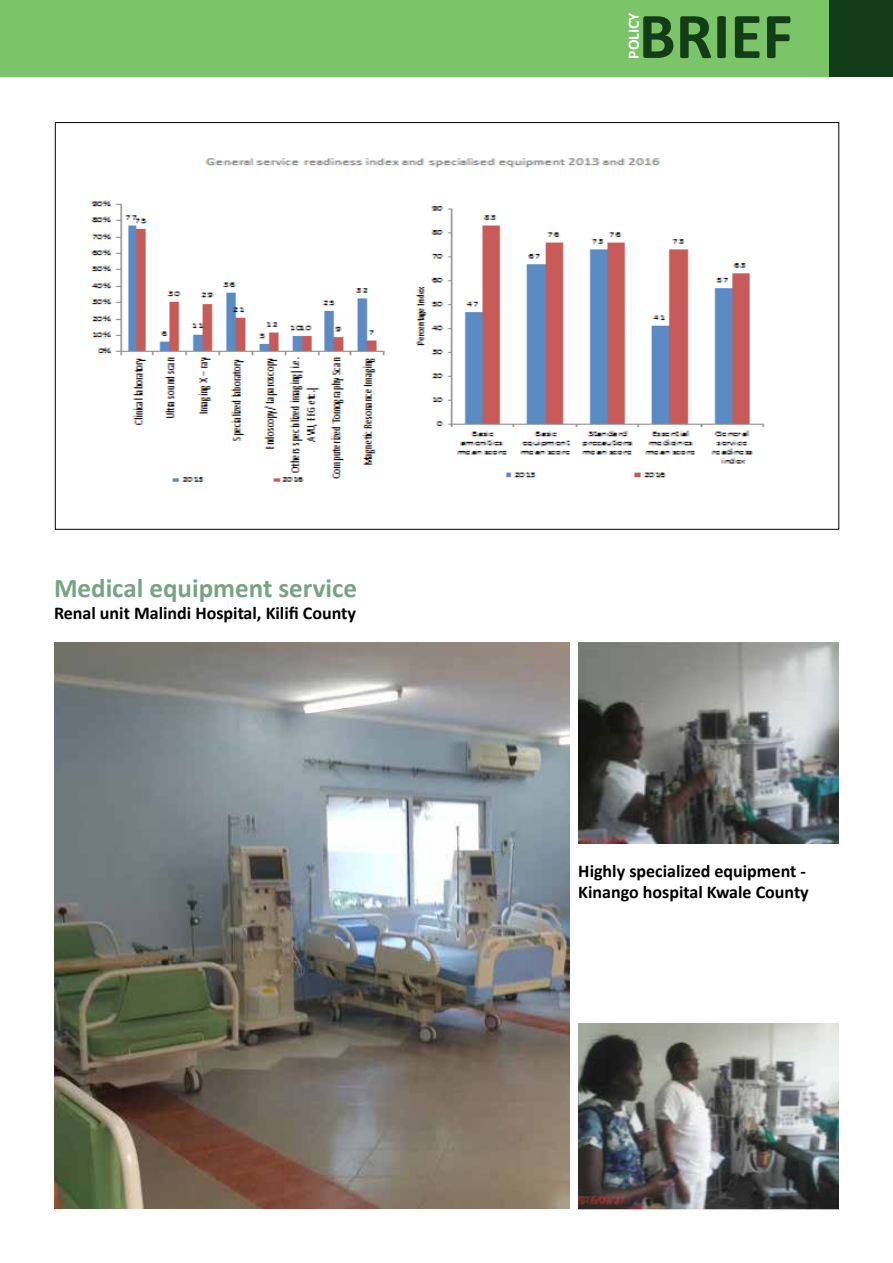
<style>
.page{position:relative;width:893px;height:1263px;background:#fff}
.page>*{position:absolute;margin:0;border:0;box-sizing:border-box;transform-origin:0 0}
.t1{font:700 65.85px "Calibri";color:#133d16}
.t2{font:700 27px "Calibri";color:#79a385}
.t3{font:700 18px/21.6px "Calibri";color:#000}
.t4{font:700 15.6px "Calibri";color:#fff}
</style>
<div class="page">
<img style="left:578px;top:642px;width:261px;height:202px">
<img style="left:54px;top:123px;width:758px;height:407px">
<div style="left:0;top:0;width:893px;height:77px;background:#7bc468"></div>
<div style="left:829px;top:0;width:64px;height:77px;background:#133d16"></div>
<img style="left:54px;top:642px;width:516px;height:567px">
<img style="left:578px;top:1023px;width:261px;height:189px">
<h2 class="t2" style="left:54px;top:571px;width:304px">Medical equipment service</h2>
<p class="t3" style="left:54px;top:602px;width:303px">Renal unit Malindi Hospital, Kilifi County</p>
<p class="t4" style="left:624px;top:59px;width:48px;rotate:-90deg">POLICY</p>
<h1 class="t1" style="left:639px;top:-6px;width:156px">BRIEF</h1>
<p class="t3" style="left:578px;top:860px;width:232px">Highly specialized equipment -<br>Kinango hospital Kwale County</p>
</div>
